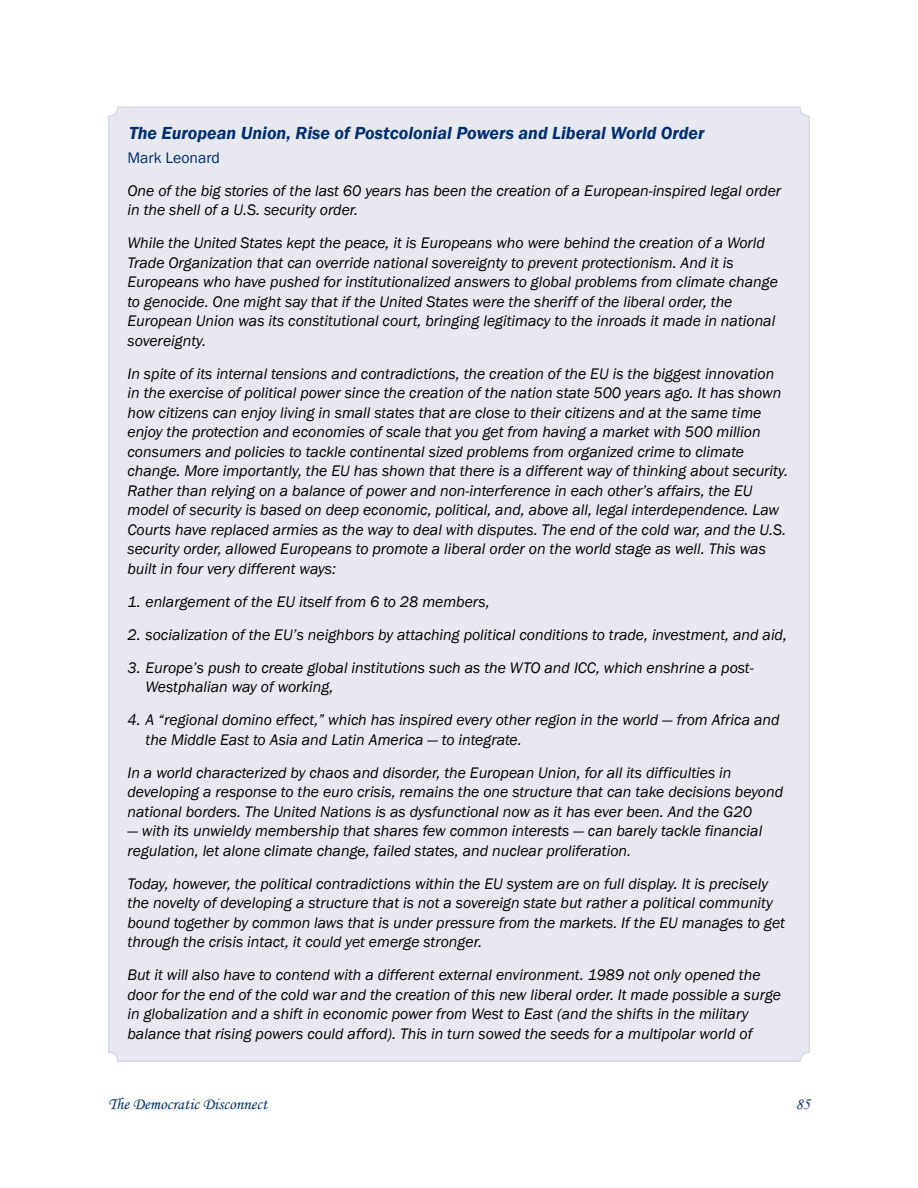
<style>
.page{position:relative;width:918px;height:1188px;background:#fff}
.page>*{position:absolute;margin:0;border:0;box-sizing:border-box;transform-origin:0 0}
.t1{font:italic 600 18px "Franklin Gothic";color:#002f6f}
.t2{font:16.5px "Monotype Corsiva";color:#002f6f}
.t3{font:italic 15.75px/19.5px "Franklin Gothic";color:#000}
.t4{font:15.75px "Franklin Gothic";color:#002f6f}
</style>
<div class="page">
<div style="left:109px;top:107px;width:700px;height:954px;background:#e8e8f1;border-radius:9px"></div>
<p class="t1" style="left:129px;top:121px;width:577px">The European Union, Rise of Postcolonial Powers and Liberal World Order</p>
<p class="t4" style="left:128px;top:148px;width:94px">Mark Leonard</p>
<p class="t3" style="left:128px;top:181px;width:655px">One of the big stories of the last 60 years has been the creation of a European-inspired legal order in the shell of a U.S. security order.</p>
<p class="t3" style="left:128px;top:233px;width:652px">While the United States kept the peace, it is Europeans who were behind the creation of a World Trade Organization that can override national sovereignty to prevent protectionism. And it is Europeans who have pushed for institutionalized answers to global problems from climate change to genocide. One might say that if the United States were the sheriff of the liberal order, the European Union was its constitutional court, bringing legitimacy to the inroads it made in national sovereignty.</p>
<p class="t3" style="left:128px;top:364px;width:662px">In spite of its internal tensions and contradictions, the creation of the EU is the biggest innovation in the exercise of political power since the creation of the nation state 500 years ago. It has shown how citizens can enjoy living in small states that are close to their citizens and at the same time enjoy the protection and economies of scale that you get from having a market with 500 million consumers and policies to tackle continental sized problems from organized crime to climate change. More importantly, the EU has shown that there is a different way of thinking about security.<br>Rather than relying on a balance of power and non-interference in each other’s affairs, the EU model of security is based on deep economic, political, and, above all, legal interdependence. Law Courts have replaced armies as the way to deal with disputes. The end of the cold war, and the U.S. security order, allowed Europeans to promote a liberal order on the world stage as well. This was built in four very different ways:</p>
<p class="t3" style="left:128px;top:592px;width:364px">1. enlargement of the EU itself from 6 to 28 members,</p>
<p class="t3" style="left:128px;top:625px;width:661px">2. socialization of the EU’s neighbors by attaching political conditions to trade, investment, and aid,</p>
<p class="t3" style="left:146px;top:658px;width:610px;text-indent:-18px">3. Europe’s push to create global institutions such as the WTO and ICC, which enshrine a post-<br>Westphalian way of working,</p>
<p class="t3" style="left:146px;top:710px;width:636px;text-indent:-18px">4. A “regional domino effect,” which has inspired every other region in the world — from Africa and the Middle East to Asia and Latin America — to integrate.</p>
<p class="t3" style="left:128px;top:763px;width:657px">In a world characterized by chaos and disorder, the European Union, for all its difficulties in developing a response to the euro crisis, remains the one structure that can take decisions beyond national borders. The United Nations is as dysfunctional now as it has ever been. And the G20</p>
<p class="t3" style="left:128px;top:821px;width:636px">— with its unwieldy membership that shares few common interests — can barely tackle financial regulation, let alone climate change, failed states, and nuclear proliferation.</p>
<p class="t3" style="left:128px;top:874px;width:659px">Today, however, the political contradictions within the EU system are on full display. It is precisely the novelty of developing a structure that is not a sovereign state but rather a political community bound together by common laws that is under pressure from the markets. If the EU manages to get through the crisis intact, it could yet emerge stronger.</p>
<p class="t3" style="left:128px;top:965px;width:655px">But it will also have to contend with a different external environment. 1989 not only opened the door for the end of the cold war and the creation of this new liberal order. It made possible a surge in globalization and a shift in economic power from West to East (and the shifts in the military balance that rising powers could afford). This in turn sowed the seeds for a multipolar world of</p>
<p class="t2" style="left:108px;top:1094px;width:161px">The Democratic Disconnect</p>
<p class="t2" style="left:795px;top:1094px;width:16px">85</p>
</div>
